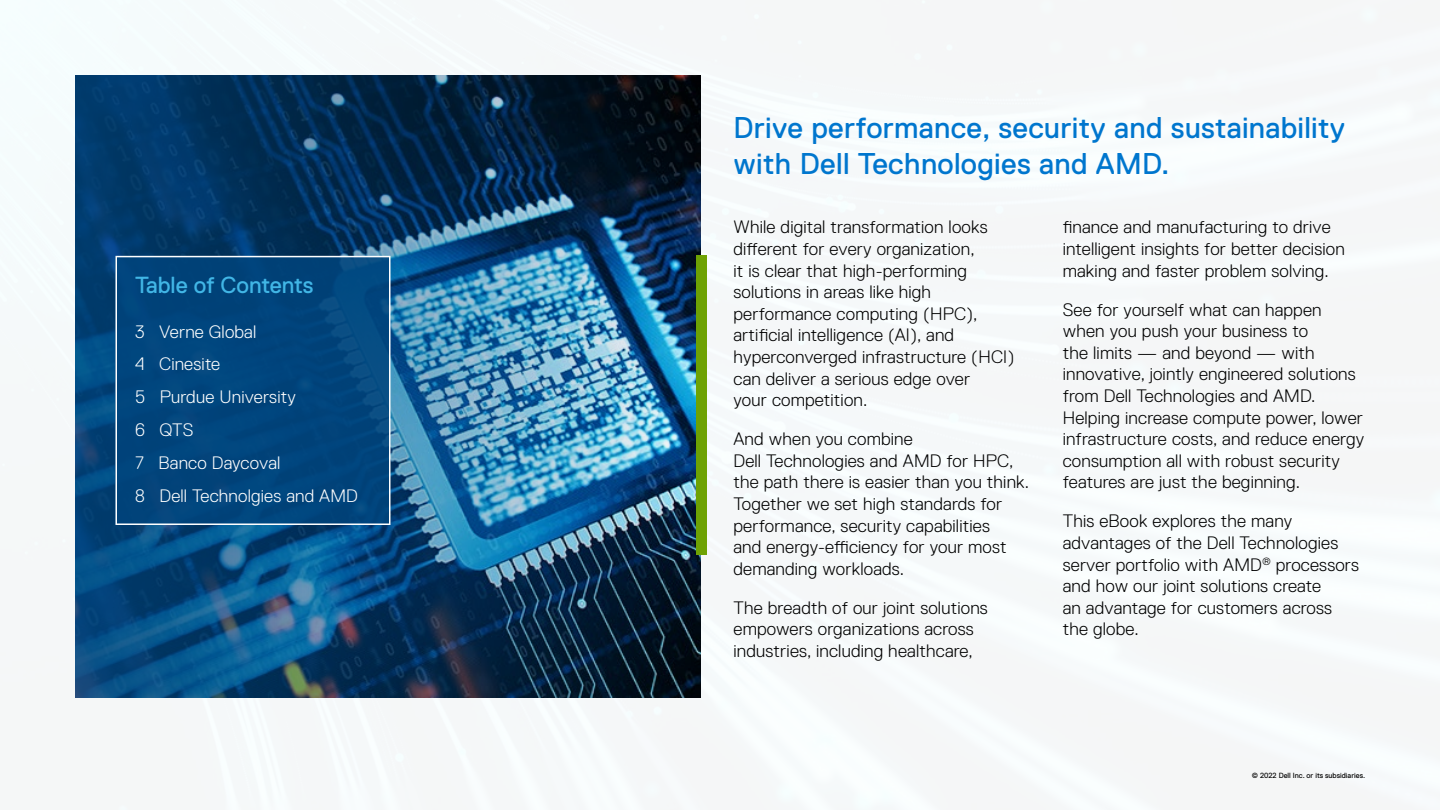
<style>
.page{position:relative;width:1440px;height:810px;background:#fff}
.page>*{position:absolute;margin:0;border:0;box-sizing:border-box;transform-origin:0 0}
.Body_Headline{font:30px/36px "Dell Replica";letter-spacing:.01em;color:#0076ce}
.TOC_Headline{font:23.25px "Dell Replica";letter-spacing:-.005em;color:#41b6e6}
.Body_Copy{font:300 18px/21.6px "Dell Replica";letter-spacing:.01em;color:#000}
.TOC_body{font:300 18px "Dell Replica";letter-spacing:.01em;color:#fff}
.t1{font:7.5px "Dell Replica";color:#000}
</style>
<div class="page">
<img style="left:75px;top:75px;width:626px;height:623px">
<div style="left:696px;top:255px;width:10px;height:300px;background:#6ea204"></div>
<div style="left:116px;top:257px;width:273px;height:267px;background:#00447c"></div>
<div style="left:116px;top:256px;width:275px;height:269px;border:2px solid #fff"></div>
<p class="TOC_Headline" style="left:135px;top:273px;width:180px">Table of Contents</p>
<p class="TOC_body" style="left:135px;top:321px;width:123px">3 Verne Global</p>
<p class="TOC_body" style="left:135px;top:354px;width:87px">4 Cinesite</p>
<p class="TOC_body" style="left:135px;top:387px;width:162px">5 Purdue University</p>
<p class="TOC_body" style="left:135px;top:420px;width:60px">6 QTS</p>
<p class="TOC_body" style="left:135px;top:453px;width:147px">7 Banco Daycoval</p>
<p class="TOC_body" style="left:135px;top:486px;width:225px">8 Dell Technolgies and AMD</p>
<p class="Body_Headline" style="left:734px;top:110px;width:613px">Drive performance, security and sustainability with Dell Technologies and AMD.</p>
<p class="Body_Copy" style="left:734px;top:217px;width:282px">While digital transformation looks different for every organization,<br>it is clear that high‑performing solutions in areas like high performance computing (HPC), artificial intelligence (AI), and hyperconverged infrastructure (HCI) can deliver a serious edge over<br>your competition.</p>
<p class="Body_Copy" style="left:734px;top:428px;width:297px">And when you combine<br>Dell Technologies and AMD for HPC, the path there is easier than you think.<br>Together we set high standards for performance, security capabilities<br>and energy‑efficiency for your most demanding workloads.</p>
<p class="Body_Copy" style="left:734px;top:597px;width:256px">The breadth of our joint solutions empowers organizations across industries, including healthcare,</p>
<p class="Body_Copy" style="left:1063px;top:217px;width:284px">finance and manufacturing to drive intelligent insights for better decision making and faster problem solving.</p>
<p class="Body_Copy" style="left:1063px;top:299px;width:303px">See for yourself what can happen when you push your business to<br>the limits — and beyond — with innovative, jointly engineered solutions from Dell Technologies and AMD.<br>Helping increase compute power, lower infrastructure costs, and reduce energy consumption all with robust security features are just the beginning.</p>
<p class="Body_Copy" style="left:1063px;top:511px;width:298px">This eBook explores the many advantages of the Dell Technologies server portfolio with AMD<sup>®</sup> processors and how our joint solutions create<br>an advantage for customers across the globe.</p>
<p class="t1" style="left:1252px;top:772px;width:115px">© 2022 Dell Inc. or its subsidiaries.</p>
</div>
